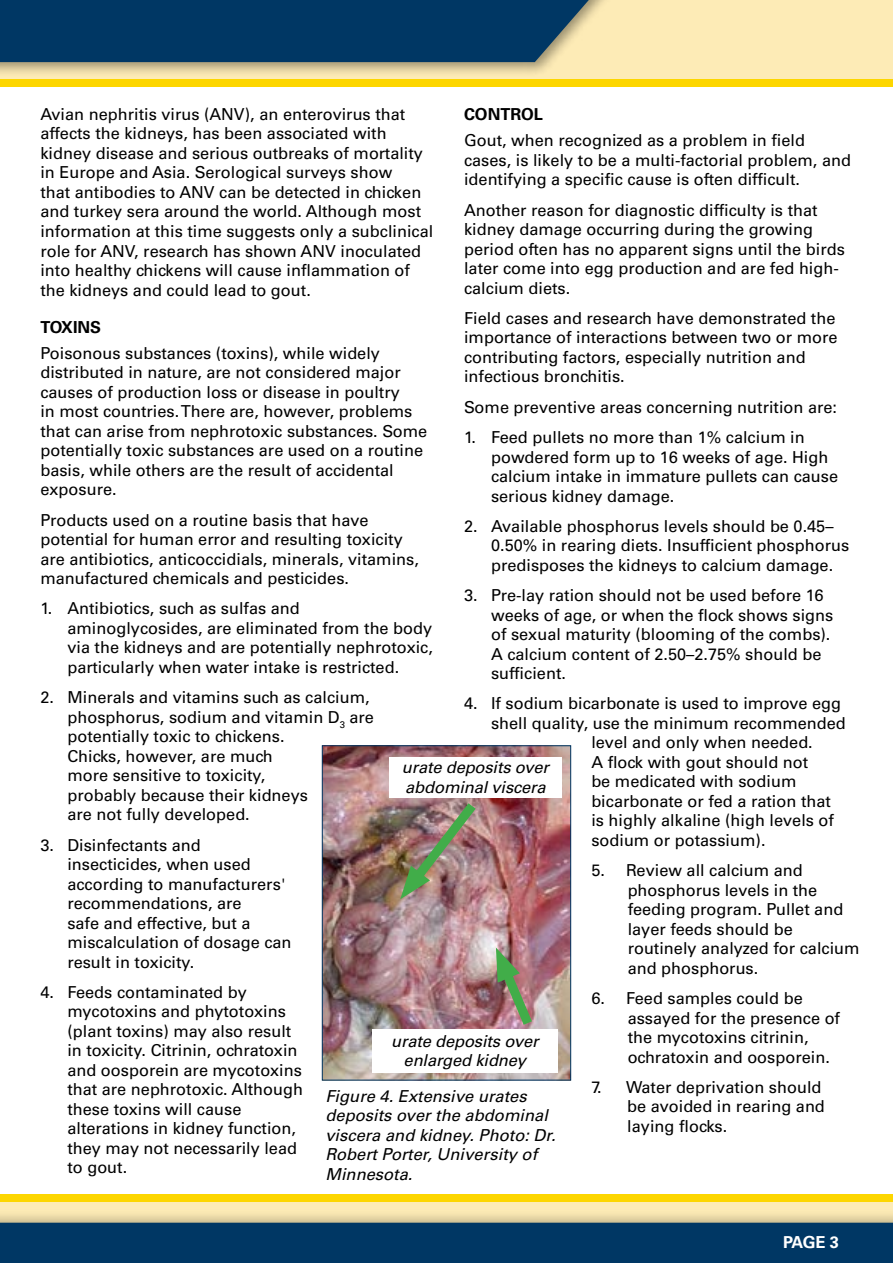
<style>
.page{position:relative;width:893px;height:1263px;background:#fff}
.page>*{position:absolute;margin:0;border:0;box-sizing:border-box;transform-origin:0 0}
.t1{font:16.5px/19.5px "Univers LT Std";color:#000}
.t2{font:italic 16.5px/19.5px "Univers LT Std";color:#000}
.t3{font:700 16.5px "Univers LT Std";color:#000}
.t4{font:700 16.5px "Univers LT Std";color:#fff}
</style>
<div class="page">
<div style="left:0;top:1194px;width:893px;height:69px;background:#fdebb6"></div>
<div style="left:0;top:1194px;width:893px;height:8px;background:#fdd600"></div>
<div style="left:0;top:1209px;width:893px;height:54px;background:#000;opacity:.4"></div>
<div style="left:0;top:1223px;width:893px;height:40px;background:#003764"></div>
<div style="left:0;top:0;width:893px;height:84px;background:#fdebb6"></div>
<div style="left:0;top:79px;width:893px;height:8px;background:#fdd600"></div>
<div style="left:0;top:0;width:614px;height:77px;background:#000;opacity:.4"></div>
<div style="left:0;top:0;width:600px;height:62px;background:#003764"></div>
<img style="left:324px;top:747px;width:245px;height:331px">
<div style="left:322px;top:745px;width:249px;height:335px;border:1px solid #003764"></div>
<img style="left:492px;top:947px;width:48px;height:82px">
<div style="left:372px;top:1029px;width:186px;height:44px;background:#fff"></div>
<img style="left:399px;top:797px;width:86px;height:102px">
<div style="left:389px;top:756px;width:173px;height:41px;background:#fff"></div>
<p class="t1" style="left:40px;top:104px;width:394px">Avian nephritis virus (ANV), an enterovirus that affects the kidneys, has been associated with kidney disease and serious outbreaks of mortality in Europe and Asia. Serological surveys show<br>that antibodies to ANV can be detected in chicken and turkey sera around the world. Although most information at this time suggests only a subclinical role for ANV, research has shown ANV inoculated into healthy chickens will cause inflammation of the kidneys and could lead to gout.</p>
<p class="t3" style="left:40px;top:317px;width:62px">TOXINS</p>
<p class="t1" style="left:40px;top:343px;width:388px">Poisonous substances (toxins), while widely distributed in nature, are not considered major causes of production loss or disease in poultry<br>in most countries. There are, however, problems that can arise from nephrotoxic substances. Some potentially toxic substances are used on a routine basis, while others are the result of accidental exposure.</p>
<p class="t1" style="left:40px;top:510px;width:380px">Products used on a routine basis that have potential for human error and resulting toxicity are antibiotics, anticoccidials, minerals, vitamins, manufactured chemicals and pesticides.</p>
<p class="t1" style="left:67px;top:599px;width:367px;text-indent:-27px">1. Antibiotics, such as sulfas and aminoglycosides, are eliminated from the body via the kidneys and are potentially nephrotoxic, particularly when water intake is restricted.</p>
<p class="t1" style="left:67px;top:688px;width:308px;text-indent:-27px">2. Minerals and vitamins such as calcium, phosphorus, sodium and vitamin D<sub>3</sub> are potentially toxic to chickens.<br>Chicks, however, are much<br>more sensitive to toxicity,<br>probably because their kidneys<br>are not fully developed.</p>
<p class="t1" style="left:67px;top:835px;width:226px;text-indent:-27px">3. Disinfectants and insecticides, when used according to manufacturers' recommendations, are<br>safe and effective, but a miscalculation of dosage can result in toxicity.</p>
<p class="t1" style="left:67px;top:982px;width:237px;text-indent:-27px">4. Feeds contaminated by mycotoxins and phytotoxins (plant toxins) may also result in toxicity. Citrinin, ochratoxin and oosporein are mycotoxins that are nephrotoxic. Although these toxins will cause alterations in kidney function, they may not necessarily lead to gout.</p>
<p class="t3" style="left:464px;top:105px;width:80px">CONTROL</p>
<p class="t1" style="left:464px;top:131px;width:389px">Gout, when recognized as a problem in field cases, is likely to be a multi-factorial problem, and identifying a specific cause is often difficult.</p>
<p class="t1" style="left:464px;top:200px;width:382px">Another reason for diagnostic difficulty is that kidney damage occurring during the growing period often has no apparent signs until the birds later come into egg production and are fed high&shy;calcium diets.</p>
<p class="t1" style="left:464px;top:308px;width:375px">Field cases and research have demonstrated the importance of interactions between two or more contributing factors, especially nutrition and infectious bronchitis.</p>
<p class="t1" style="left:464px;top:397px;width:375px">Some preventive areas concerning nutrition are:</p>
<p class="t1" style="left:491px;top:427px;width:349px;text-indent:-27px">1. Feed pullets no more than 1% calcium in powdered form up to 16 weeks of age. High calcium intake in immature pullets can cause serious kidney damage.</p>
<p class="t1" style="left:491px;top:516px;width:360px;text-indent:-27px">2. Available phosphorus levels should be 0.45–<br>0.50% in rearing diets. Insufficient phosphorus predisposes the kidneys to calcium damage.</p>
<p class="t1" style="left:491px;top:586px;width:344px;text-indent:-27px">3. Pre-lay ration should not be used before 16 weeks of age, or when the flock shows signs of sexual maturity (blooming of the combs).<br>A calcium content of 2.50–2.75% should be sufficient.</p>
<p class="t1" style="left:464px;top:694px;width:379px">4. If sodium bicarbonate is used to improve egg</p>
<p class="t1" style="left:491px;top:713px;width:356px">shell quality, use the minimum recommended</p>
<p class="t1" style="left:591px;top:733px;width:223px">level and only when needed.</p>
<p class="t1" style="left:591px;top:752px;width:218px">A flock with gout should not</p>
<p class="t1" style="left:591px;top:772px;width:207px">be medicated with sodium</p>
<p class="t1" style="left:591px;top:791px;width:241px">bicarbonate or fed a ration that</p>
<p class="t1" style="left:591px;top:811px;width:244px">is highly alkaline (high levels of</p>
<p class="t1" style="left:591px;top:830px;width:176px">sodium or potassium).</p>
<p class="t1" style="left:628px;top:861px;width:234px;text-indent:-36px">5. Review all calcium and phosphorus levels in the feeding program. Pullet and layer feeds should be routinely analyzed for calcium and phosphorus.</p>
<p class="t1" style="left:628px;top:988px;width:214px;text-indent:-36px">6. Feed samples could be assayed for the presence of the mycotoxins citrinin, ochratoxin and oosporein.</p>
<p class="t1" style="left:627px;top:1077px;width:199px;text-indent:-36px">7. Water deprivation should be avoided in rearing and laying flocks.</p>
<p class="t2" style="left:402px;top:758px;width:149px">urate deposits over abdominal viscera</p>
<p class="t2" style="left:391px;top:1031px;width:149px;text-align:center">urate deposits over enlarged kidney</p>
<p class="t2" style="left:325px;top:1086px;width:232px">Figure 4. Extensive urates deposits over the abdominal viscera and kidney. Photo: Dr.<br>Robert Porter, University of<br>Minnesota.</p>
<p class="t4" style="left:783px;top:1232px;width:57px">PAGE 3</p>
</div>
